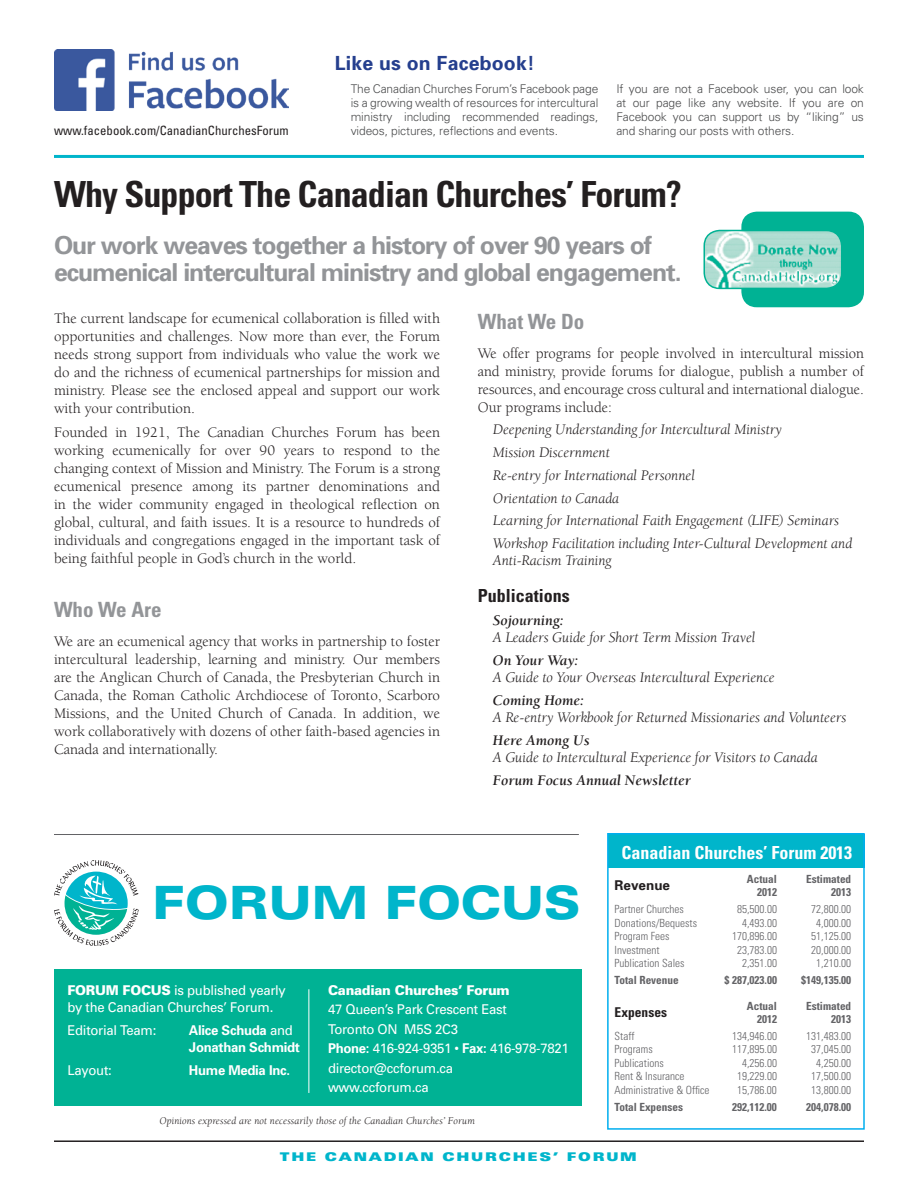
<style>
.page{position:relative;width:918px;height:1188px;background:#fff}
.page>*{position:absolute;margin:0;border:0;box-sizing:border-box;transform-origin:0 0}
.t1{font:900 expanded 45.9px "Univers";letter-spacing:-.02em;color:#00b5cb}
.t2{font:700 condensed 36px "Univers";letter-spacing:-.025em;color:#231f20}
.t3{font:700 24.75px/27px "Univers";letter-spacing:-.04em;color:#939598}
.t4{font:700 condensed 21px "Univers";color:#939598}
.t5{font:700 19.5px "Univers";letter-spacing:.01em;color:#253f8e}
.t6{font:700 condensed 18px "Univers";color:#fff}
.t7{font:700 condensed 18px "Univers";color:#231f20}
.t8{font:15px/18px "Berkeley";color:#231f20;text-align:justify}
.t9{font:italic 15px/23px "Berkeley";color:#231f20}
.t10{font:italic 700 15px "Berkeley";color:#231f20}
.t11{font:13.5px/19.5px "Univers";letter-spacing:-.02em;color:#fff}
.t12{font:700 13.5px/17.2px "Univers";letter-spacing:-.02em;color:#fff}
.t13{font:900 13.5px "Univers";letter-spacing:-.02em;color:#fff}
.t14{font:700 condensed 13.5px "Univers";color:#231f20}
.t15{font:700 13.5px "Univers";color:#231f20}
.t16{font:condensed 12.75px "Univers";color:#231f20}
.t17{font:300 12px/14.2px "Univers";letter-spacing:-.01em;color:#4b4c4d;text-align:justify}
.t18{font:900 expanded 12px "Univers";letter-spacing:.15em;color:#00b5cb}
.t19{font:300 condensed 11.25px "Univers";color:#636366}
.t20{font:700 condensed 11.25px/12.8px "Univers";color:#636366;text-align:right}
.t21{font:italic 10.5px "Berkeley";letter-spacing:.01em;color:#231f20}
.s1{font-weight:900}
.s2{font-weight:400}
.s3{font-weight:700}
</style>
<div class="page">
<div style="left:54px;top:970px;width:527px;height:136px;background:#00b294"></div>
<svg style="left:54px;top:860px;width:85px;height:86px"></svg>
<hr style="left:54px;top:834px;width:525px;height:1px;background:#636366">
<hr style="left:54px;top:1140px;width:810px;height:2px;background:#231f20">
<div style="left:741px;top:212px;width:123px;height:95px;background:#00b294;border-radius:15px"></div>
<img style="left:704px;top:231px;width:135px;height:57px">
<div style="left:703px;top:230px;width:139px;height:59px;border:2px solid #00b294;border-radius:15px"></div>
<img style="left:54px;top:50px;width:235px;height:60px">
<hr style="left:54px;top:155px;width:810px;height:3px;background:#00b5cb">
<div style="left:609px;top:835px;width:256px;height:33px;background:#00b5cb"></div>
<div style="left:607px;top:833px;width:258px;height:297px;border:2px solid #00aeef"></div>
<hr style="left:309px;top:989px;width:1px;height:104px;background:#fff">
<h3 class="t5" style="left:335px;top:51px;width:201px">Like us on Facebook!</h3>
<p class="t17" style="left:351px;top:81px;width:249px">The Canadian Churches Forum’s Facebook page is a growing wealth of resources for intercultural ministry including recommended readings, videos, pictures, reflections and events.</p>
<p class="t17" style="left:616px;top:81px;width:249px">If you are not a Facebook user, you can look at our page like any website. If you are on Facebook you can support us by “liking” us</p>
<p class="t16" style="left:54px;top:123px;width:236px">www.facebook.com/CanadianChurchesForum</p>
<p class="t17" style="left:616px;top:124px;width:180px">and sharing our posts with others.</p>
<h2 class="t2" style="left:54px;top:172px;width:629px">Why Support The Canadian Churches’ Forum?</h2>
<h3 class="t3" style="left:54px;top:232px;width:629px">Our work weaves together a history of over 90 years of ecumenical intercultural ministry and global engagement.</h3>
<p class="t8" style="left:54px;top:310px;width:388px">The current landscape for ecumenical collaboration is filled with opportunities and challenges. Now more than ever, the Forum needs strong support from individuals who value the work we do and the richness of ecumenical partnerships for mission and ministry. Please see the enclosed appeal and support our work with your contribution.</p>
<p class="t8" style="left:54px;top:423px;width:388px">Founded in 1921, The Canadian Churches Forum has been working ecumenically for over 90 years to respond to the changing context of Mission and Ministry. The Forum is a strong ecumenical presence among its partner denominations and in the wider community engaged in theological reflection on global, cultural, and faith issues. It is a resource to hundreds of individuals and congregations engaged in the important task of being faithful people in God’s church in the world.</p>
<h3 class="t4" style="left:54px;top:596px;width:109px">Who We Are</h3>
<p class="t8" style="left:54px;top:632px;width:388px">We are an ecumenical agency that works in partnership to foster intercultural leadership, learning and ministry. Our members are the Anglican Church of Canada, the Presbyterian Church in Canada, the Roman Catholic Archdiocese of Toronto, Scarboro Missions, and the United Church of Canada. In addition, we work collaboratively with dozens of other faith-based agencies in Canada and internationally.</p>
<h3 class="t4" style="left:478px;top:309px;width:108px">What We Do</h3>
<p class="t8" style="left:478px;top:344px;width:388px">We offer programs for people involved in intercultural mission and ministry, provide forums for dialogue, publish a number of resources, and encourage cross cultural and international dialogue.<br>Our programs include:</p>
<p class="t9" style="left:493px;top:418px;width:361px">Deepening Understanding for Intercultural Ministry<br>Mission Discernment<br>Re-entry for International Personnel<br>Orientation to Canada<br>Learning for International Faith Engagement (LIFE) Seminars Workshop Facilitation including Inter-Cultural Development and</p>
<p class="t9" style="left:493px;top:549px;width:120px">Anti-Racism Training</p>
<p class="t7" style="left:478px;top:585px;width:94px">Publications</p>
<p class="t10" style="left:493px;top:612px;width:72px">Sojourning:</p>
<p class="t9" style="left:493px;top:627px;width:264px">A Leaders Guide for Short Term Mission Travel</p>
<p class="t10" style="left:493px;top:652px;width:87px">On Your Way:</p>
<p class="t9" style="left:493px;top:667px;width:283px">A Guide to Your Overseas Intercultural Experience</p>
<p class="t10" style="left:493px;top:692px;width:93px">Coming Home:</p>
<p class="t9" style="left:493px;top:706px;width:355px">A Re-entry Workbook for Returned Missionaries and Volunteers</p>
<p class="t10" style="left:493px;top:732px;width:98px">Here Among Us</p>
<p class="t9" style="left:493px;top:746px;width:326px">A Guide to Intercultural Experience for Visitors to Canada</p>
<p class="t10" style="left:493px;top:772px;width:200px">Forum Focus Annual Newsletter</p>
<h1 class="t1" style="left:152px;top:876px;width:431px">FORUM FOCUS</h1>
<p class="t11" style="left:68px;top:981px;width:220px;line-height:17.2px"><span class="s1">FORUM FOCUS</span> is published yearly by the Canadian Churches’ Forum.</p>
<p class="t11" style="left:68px;top:1020px;width:90px">Editorial Team:</p>
<p class="t12" style="left:189px;top:1021px;width:113px">Alice Schuda <span class="s2">and<br></span>Jonathan Schmidt</p>
<p class="t11" style="left:67px;top:1060px;width:46px">Layout:</p>
<p class="t12" style="left:189px;top:1061px;width:103px">Hume Media Inc.</p>
<p class="t13" style="left:328px;top:981px;width:183px">Canadian Churches’ Forum</p>
<p class="t11" style="left:328px;top:1000px;width:242px">47 Queen’s Park Crescent East<br>Toronto ON M5S 2C3<br><span class="s3">Phone:</span> 416-924-9351 • <span class="s3">Fax:</span> 416-978-7821 director@ccforum.ca<br>www.ccforum.ca</p>
<p class="t6" style="left:621px;top:841px;width:232px">Canadian Churches’ Forum 2013</p>
<p class="t15" style="left:615px;top:878px;width:57px">Revenue</p>
<p class="t20" style="left:747px;top:873px;width:32px">Actual<br>2012</p>
<p class="t20" style="left:806px;top:873px;width:46px">Estimated<br>2013</p>
<p class="t19" style="left:615px;top:902px;width:71px">Partner Churches</p>
<p class="t19" style="left:737px;top:902px;width:41px">85,500.00</p>
<p class="t19" style="left:811px;top:902px;width:41px">72,800.00</p>
<p class="t19" style="left:615px;top:916px;width:84px">Donations/Bequests</p>
<p class="t19" style="left:742px;top:916px;width:36px">4,493.00</p>
<p class="t19" style="left:816px;top:916px;width:36px">4,000.00</p>
<p class="t19" style="left:615px;top:929px;width:56px">Program Fees</p>
<p class="t19" style="left:732px;top:929px;width:46px">170,896.00</p>
<p class="t19" style="left:811px;top:929px;width:41px">51,125.00</p>
<p class="t19" style="left:615px;top:943px;width:46px">Investment</p>
<p class="t19" style="left:737px;top:943px;width:41px">23,783.00</p>
<p class="t19" style="left:811px;top:943px;width:41px">20,000.00</p>
<p class="t19" style="left:615px;top:956px;width:71px">Publication Sales</p>
<p class="t19" style="left:742px;top:956px;width:36px">2,351.00</p>
<p class="t19" style="left:816px;top:956px;width:36px">1,210.00</p>
<p class="t20" style="left:615px;top:974px;width:66px">Total Revenue</p>
<p class="t20" style="left:725px;top:974px;width:54px">$ 287,023.00</p>
<p class="t20" style="left:801px;top:974px;width:51px">$149,135.00</p>
<p class="t14" style="left:615px;top:1004px;width:54px">Expenses</p>
<p class="t20" style="left:747px;top:999px;width:32px">Actual<br>2012</p>
<p class="t20" style="left:806px;top:999px;width:46px">Estimated<br>2013</p>
<p class="t19" style="left:615px;top:1029px;width:22px">Staff</p>
<p class="t19" style="left:732px;top:1029px;width:46px">134,946.00</p>
<p class="t19" style="left:806px;top:1029px;width:46px">131,483.00</p>
<p class="t19" style="left:615px;top:1043px;width:40px">Programs</p>
<p class="t19" style="left:732px;top:1043px;width:46px">117,895.00</p>
<p class="t19" style="left:811px;top:1043px;width:41px">37,045.00</p>
<p class="t19" style="left:615px;top:1056px;width:51px">Publications</p>
<p class="t19" style="left:742px;top:1056px;width:36px">4,256.00</p>
<p class="t19" style="left:816px;top:1056px;width:36px">4,250.00</p>
<p class="t19" style="left:615px;top:1070px;width:71px">Rent &amp; Insurance</p>
<p class="t19" style="left:737px;top:1070px;width:41px">19,229.00</p>
<p class="t19" style="left:811px;top:1070px;width:41px">17,500.00</p>
<p class="t19" style="left:615px;top:1083px;width:96px">Administrative &amp; Office</p>
<p class="t19" style="left:737px;top:1083px;width:41px">15,786.00</p>
<p class="t19" style="left:811px;top:1083px;width:41px">13,800.00</p>
<p class="t20" style="left:615px;top:1101px;width:70px">Total Expenses</p>
<p class="t20" style="left:732px;top:1101px;width:46px">292,112.00</p>
<p class="t20" style="left:806px;top:1101px;width:46px">204,078.00</p>
<p class="t21" style="left:160px;top:1116px;width:317px">Opinions expressed are not necessarily those of the Canadian Churches’ Forum</p>
<p class="t18" style="left:280px;top:1150px;width:359px">THE CANADIAN CHURCHES’ FORUM</p>
</div>
